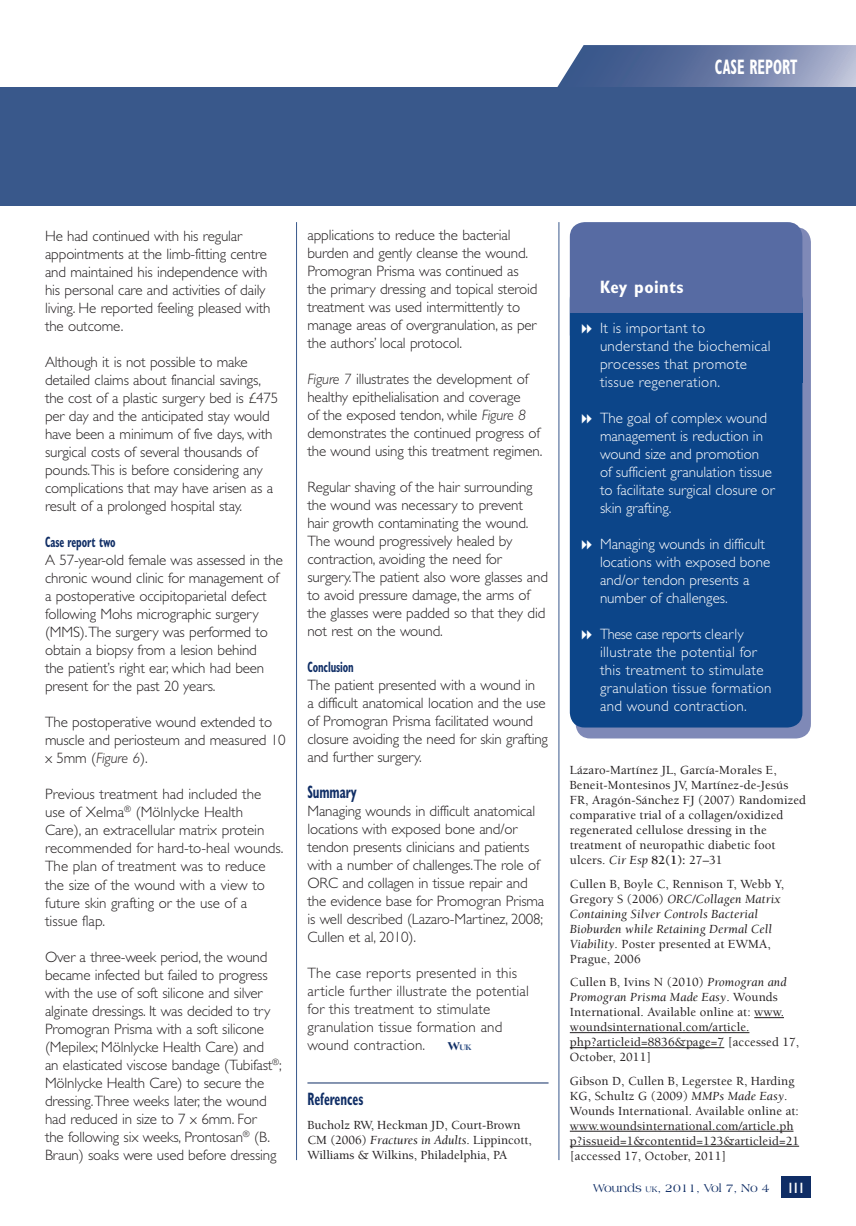
<style>
.page{position:relative;width:856px;height:1226px;background:#fff}
.page>*{position:absolute;margin:0;border:0;box-sizing:border-box;transform-origin:0 0}
.t1{font:700 condensed 21px "Gill Sans";color:#fff;scale:.7 1}
.Ref_head{font:700 condensed 18px "Gill Sans";color:#0f2d65;scale:.7 1}
.t2{font:700 condensed 18px "Gill Sans";letter-spacing:.02em;color:#fff}
.A_Header{font:700 condensed 18px "Gill Sans";letter-spacing:-.01em;color:#0f2d65;scale:.7 1}
.First_para{font:300 15px/18px "Gill Sans";letter-spacing:-.01em;color:#231f20}
.Key_point_sentence{font:300 15px/18px "Gill Sans";color:#fff}
.First_para-2{font:300 15px/18px "Gill Sans";letter-spacing:.01em;color:#231f20}
.Key_point_sentence-2{font:300 15px/18px "Gill Sans";letter-spacing:.02em;color:#fff;scale:.95 1}
.Key_point_sentence-3{font:300 15px/18px "Gill Sans";letter-spacing:.02em;color:#fff}
.B_Header{font:700 condensed 15px "Gill Sans";letter-spacing:-.01em;color:#0f2d65;scale:.7 1}
.t3{font:700 condensed 15px "Gill Sans";color:#fff;scale:.7 1}
.reference_body{font:500 12.75px/15px "Berkeley";letter-spacing:.01em;color:#231f20}
.reference_body-2{font:italic 12.75px/15px "Berkeley";letter-spacing:.01em;color:#231f20}
.t4{font:12px "Americana BT";color:#0f2d65}
.t5{font:800 8.4px "Americana BT";color:#39588b}
.s1{font-style:italic}
.s2{font-size:12px;color:#0f2d65}
.s3{font-weight:400;font-style:italic}
.s4{font-weight:700}
.s5{font-weight:500;font-style:normal}
.s6{font-size:8.4px}
</style>
<div class="page">
<div style="left:781px;top:1176px;width:29px;height:21px;background:#0f2d65"></div>
<svg style="left:557px;top:45px;width:298px;height:43px;background:#6f81a9"></svg>
<div style="left:0;top:88px;width:855px;height:118px;background:#39588b"></div>
<hr style="left:296px;top:222px;width:1px;height:937px;background:#39588b">
<hr style="left:558px;top:222px;width:1px;height:937px;background:#39588b">
<div style="left:575px;top:227px;width:235px;height:511px;background:#7f89b7;border-radius:15px"></div>
<div style="left:569px;top:284px;width:233px;height:443px;background:#0c4589;border-radius:15px"></div>
<div style="left:569px;top:222px;width:233px;height:127px;background:#576ba3;border-radius:15px"></div>
<div style="left:569px;top:314px;width:233px;height:69px;background:#0c4589"></div>
<hr style="left:307px;top:1082px;width:241px;height:1px;background:#0f2d65">
<svg style="left:754px;top:1017px;width:29px;height:1px"></svg>
<hr style="left:569px;top:1032px;width:180px;height:1px;background:#231f20">
<hr style="left:569px;top:1047px;width:155px;height:1px;background:#231f20">
<hr style="left:569px;top:1130px;width:224px;height:1px;background:#231f20">
<hr style="left:569px;top:1145px;width:230px;height:1px;background:#231f20">
<p class="t1" style="left:714px;top:54px;width:119px">CASE REPORT</p>
<p class="First_para" style="left:45px;top:227px;width:227px">He had continued with his regular appointments at the limb-fitting centre and maintained his independence with his personal care and activities of daily living. He reported feeling pleased with the outcome.</p>
<p class="First_para" style="left:45px;top:353px;width:235px">Although it is not possible to make detailed claims about financial savings, the cost of a plastic surgery bed is £475 per day and the anticipated stay would have been a minimum of five days, with surgical costs of several thousands of pounds. This is before considering any complications that may have arisen as a result of a prolonged hospital stay.</p>
<p class="B_Header" style="left:45px;top:533px;width:102px">Case report two</p>
<p class="First_para" style="left:45px;top:551px;width:239px">A 57-year-old female was assessed in the chronic wound clinic for management of a postoperative occipitoparietal defect following Mohs micrographic surgery (MMS). The surgery was performed to obtain a biopsy from a lesion behind<br>the patient’s right ear, which had been present for the past 20 years.</p>
<p class="First_para" style="left:45px;top:713px;width:242px">The postoperative wound extended to muscle and periosteum and measured 10 x 5mm (<span class="s1">Figure 6</span>).</p>
<p class="First_para" style="left:45px;top:785px;width:240px">Previous treatment had included the use of Xelma<sup>®</sup> (Mölnlycke Health<br>Care), an extracellular matrix protein recommended for hard-to-heal wounds.<br>The plan of treatment was to reduce the size of the wound with a view to future skin grafting or the use of a tissue flap.</p>
<p class="First_para" style="left:45px;top:947px;width:238px">Over a three-week period, the wound became infected but failed to progress with the use of soft silicone and silver alginate dressings. It was decided to try Promogran Prisma with a soft silicone (Mepilex; Mölnlycke Health Care) and<br>an elasticated viscose bandage (Tubifast<sup>®</sup>; Mölnlycke Health Care) to secure the dressing. Three weeks later, the wound had reduced in size to 7 x 6mm. For<br>the following six weeks, Prontosan<sup>®</sup> (B.<br>Braun) soaks were used before dressing</p>
<p class="First_para" style="left:307px;top:226px;width:231px">applications to reduce the bacterial burden and gently cleanse the wound.<br>Promogran Prisma was continued as the primary dressing and topical steroid treatment was used intermittently to manage areas of overgranulation, as per the authors’ local protocol.</p>
<p class="First_para" style="left:307px;top:370px;width:236px"><span class="s1">Figure 7</span> illustrates the development of healthy epithelialisation and coverage<br>of the exposed tendon, while <span class="s1">Figure 8 </span>demonstrates the continued progress of the wound using this treatment regimen.</p>
<p class="First_para" style="left:307px;top:478px;width:242px">Regular shaving of the hair surrounding the wound was necessary to prevent<br>hair growth contaminating the wound.<br>The wound progressively healed by contraction, avoiding the need for surgery. The patient also wore glasses and to avoid pressure damage, the arms of the glasses were padded so that they did not rest on the wound.</p>
<p class="B_Header" style="left:307px;top:658px;width:68px">Conclusion</p>
<p class="First_para" style="left:307px;top:676px;width:242px">The patient presented with a wound in<br>a difficult anatomical location and the use of Promogran Prisma facilitated wound closure avoiding the need for skin grafting and further surgery.</p>
<p class="A_Header" style="left:307px;top:781px;width:72px">Summary</p>
<p class="First_para" style="left:307px;top:802px;width:238px">Managing wounds in difficult anatomical locations with exposed bone and/or tendon presents clinicians and patients with a number of challenges. The role of ORC and collagen in tissue repair and the evidence base for Promogran Prisma is well described (Lazaro-Martinez, 2008; Cullen et al, 2010).</p>
<p class="First_para-2" style="left:307px;top:964px;width:223px">The case reports presented in this article further illustrate the potential for this treatment to stimulate granulation tissue formation and wound contraction.</p>
<p class="t5" style="left:448px;top:1042px;width:25px"><span class="s2">W</span>uk</p>
<p class="Ref_head" style="left:307px;top:1087px;width:82px">References</p>
<p class="reference_body" style="left:307px;top:1117px;width:226px">Bucholz RW, Heckman JD, Court-Brown<br>CM (2006) <span class="s3">Fractures in Adults</span>. Lippincott,<br>Williams &amp; Wilkins, Philadelphia, PA</p>
<p class="t2" style="left:600px;top:276px;width:85px">Key points</p>
<p class="Key_point_sentence-3" style="left:600px;top:319px;width:172px">It is important to understand the biochemical processes that promote tissue regeneration.</p>
<p class="Key_point_sentence" style="left:600px;top:409px;width:176px">The goal of complex wound management is reduction in wound size and promotion<br>of sufficient granulation tissue to facilitate surgical closure or skin grafting.</p>
<p class="Key_point_sentence" style="left:600px;top:535px;width:172px">Managing wounds in difficult locations with exposed bone and/or tendon presents a number of challenges.</p>
<p class="Key_point_sentence-2" style="left:600px;top:625px;width:182px">These case reports clearly illustrate the potential for this treatment to stimulate granulation tissue formation and wound contraction.</p>
<p class="reference_body" style="left:569px;top:763px;width:238px">Lázaro-Martínez JL, García-Morales E, Beneit-Montesinos JV, Martínez-de-Jesús FR, Aragón-Sánchez FJ (2007) Randomized comparative trial of a collagen/oxidized regenerated cellulose dressing in the treatment of neuropathic diabetic foot ulcers. <span class="s3">Cir Esp</span> <span class="s4">82(1):</span> 27–31</p>
<p class="reference_body-2" style="left:569px;top:876px;width:216px"><span class="s5">Cullen B, Boyle C, Rennison T, Webb Y, Gregory S (2006)</span> ORC/Collagen Matrix Containing Silver Controls Bacterial Bioburden while Retaining Dermal Cell Viability<span class="s5">. Poster presented at EWMA, Prague, 2006</span></p>
<p class="reference_body" style="left:569px;top:975px;width:231px">Cullen B, Ivins N (2010) <span class="s3">Promogran and Promogran Prisma Made Easy</span>. Wounds International. Available online at: www. woundsinternational.com/article. php?articleid=8836&amp;page=7 [accessed 17, October, 2011]</p>
<p class="reference_body" style="left:569px;top:1073px;width:231px">Gibson D, Cullen B, Legerstee R, Harding KG, Schultz G (2009) <span class="s3">MMPs Made Easy</span>.<br>Wounds International. Available online at: www.woundsinternational.com/article.ph p?issueid=1&amp;contentid=123&amp;articleid=21 [accessed 17, October, 2011]</p>
<p class="t4" style="left:593px;top:1180px;width:178px">Wounds <span class="s6">uk</span>, 2011, Vol 7, No 4</p>
<p class="t3" style="left:787px;top:1178px;width:25px">111</p>
</div>
